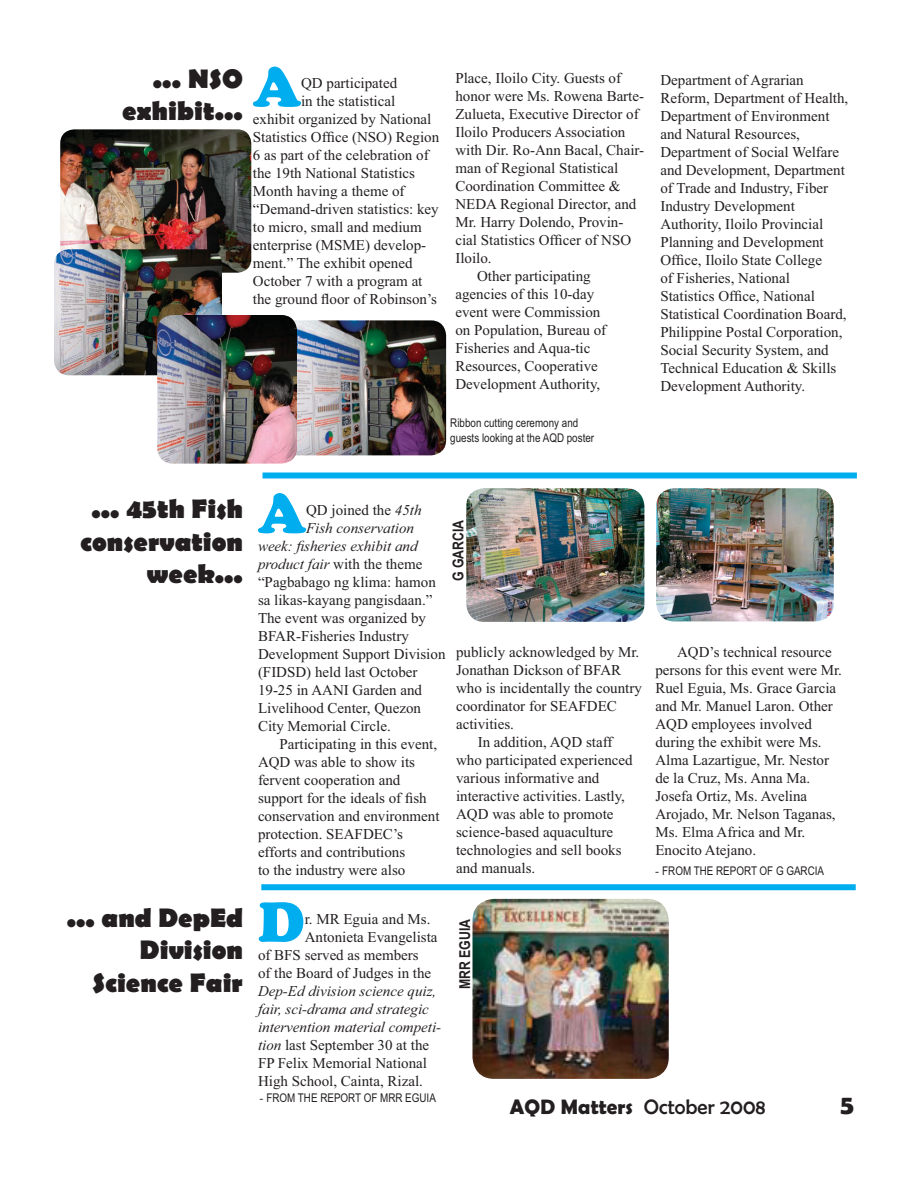
<style>
.page{position:relative;width:918px;height:1188px;background:#fff}
.page>*{position:absolute;margin:0;border:0;box-sizing:border-box;transform-origin:0 0}
.t1{font:900 58.2px "Cooper";color:#00aeef}
.t2{font:700 27px/32.4px "Berlin Sans FB";color:#231f20;text-align:right}
.t3{font:700 27px "Berlin Sans FB Demi";color:#231f20}
.t4{font:21px "Berlin Sans FB";letter-spacing:.005em;color:#231f20}
.t5{font:15px/18px "Times New Roman";color:#231f20}
.t6{font:italic 15px/18px "Times New Roman";color:#231f20}
.t7{font:700 15px "Arial Narrow";color:#231f20}
.t8{font:12px/15px "Arial Narrow";color:#231f20}
.s1{font-style:italic}
.s2{font-style:normal}
.s3{font-family:"Times New Roman"}
.s4{font-family:"Berlin Sans FB Demi";font-weight:700}
</style>
<div class="page">
<img style="left:656px;top:488px;width:178px;height:133px;border-radius:18px">
<div style="left:261px;top:884px;width:595px;height:6px;background:#00aeef"></div>
<img style="left:60px;top:129px;width:191px;height:144px;border-radius:14px">
<img style="left:472px;top:899px;width:197px;height:180px;border-radius:22px">
<div style="left:262px;top:472px;width:595px;height:6px;background:#00aeef"></div>
<img style="left:466px;top:488px;width:178px;height:134px;border-radius:18px">
<img style="left:54px;top:249px;width:168px;height:126px;border-radius:15px">
<img style="left:266px;top:320px;width:180px;height:135px;border-radius:15px">
<img style="left:157px;top:315px;width:140px;height:149px;border-radius:16px">
<h2 class="t2" style="left:122px;top:64px;width:122px">... NSO exhibit...</h2>
<h1 class="t1" style="left:253px;top:65px;width:50px">A</h1>
<p class="t5" style="left:301px;top:76px;width:98px">QD participated</p>
<p class="t5" style="left:301px;top:94px;width:96px">in the statistical</p>
<p class="t5" style="left:253px;top:112px;width:180px">exhibit organized by National</p>
<p class="t5" style="left:253px;top:130px;width:188px">Statistics Office (NSO) Region</p>
<p class="t5" style="left:253px;top:148px;width:177px">6 as part of the celebration of</p>
<p class="t5" style="left:253px;top:166px;width:164px">the 19th National Statistics</p>
<p class="t5" style="left:253px;top:184px;width:153px">Month having a theme of</p>
<p class="t5" style="left:253px;top:202px;width:187px">“Demand-driven statistics: key</p>
<p class="t5" style="left:253px;top:220px;width:170px">to micro, small and medium</p>
<p class="t5" style="left:253px;top:238px;width:175px">enterprise (MSME) develop-</p>
<p class="t5" style="left:253px;top:256px;width:161px">ment.” The exhibit opened</p>
<p class="t5" style="left:253px;top:274px;width:171px">October 7 with a program at</p>
<p class="t5" style="left:253px;top:292px;width:186px">the ground floor of Robinson’s</p>
<p class="t5" style="left:455px;top:71px;width:167px">Place, Iloilo City. Guests of</p>
<p class="t5" style="left:455px;top:89px;width:190px">honor were Ms. Rowena Barte-</p>
<p class="t5" style="left:455px;top:107px;width:185px">Zulueta, Executive Director of</p>
<p class="t5" style="left:455px;top:125px;width:171px">Iloilo Producers Association</p>
<p class="t5" style="left:455px;top:143px;width:190px">with Dir. Ro-Ann Bacal, Chair-</p>
<p class="t5" style="left:455px;top:161px;width:164px">man of Regional Statistical</p>
<p class="t5" style="left:455px;top:179px;width:167px">Coordination Committee &amp;</p>
<p class="t5" style="left:455px;top:197px;width:183px">NEDA Regional Director, and</p>
<p class="t5" style="left:455px;top:215px;width:169px">Mr. Harry Dolendo, Provin-</p>
<p class="t5" style="left:455px;top:233px;width:177px">cial Statistics Officer of NSO</p>
<p class="t5" style="left:455px;top:251px;width:38px">Iloilo.</p>
<p class="t5" style="left:477px;top:269px;width:115px">Other participating</p>
<p class="t5" style="left:455px;top:287px;width:140px">agencies of this 10-day</p>
<p class="t5" style="left:455px;top:305px;width:146px">event were Commission</p>
<p class="t5" style="left:455px;top:323px;width:152px">on Population, Bureau of</p>
<p class="t5" style="left:455px;top:341px;width:136px">Fisheries and Aqua-tic</p>
<p class="t5" style="left:455px;top:359px;width:144px">Resources, Cooperative</p>
<p class="t5" style="left:455px;top:377px;width:146px">Development Authority,</p>
<p class="t8" style="left:450px;top:417px;width:145px">Ribbon cutting ceremony and guests looking at the AQD poster</p>
<p class="t5" style="left:660px;top:72px;width:189px">Department of Agrarian<br>Reform, Department of Health,<br>Department of Environment and Natural Resources,<br>Department of Social Welfare and Development, Department of Trade and Industry, Fiber<br>Industry Development<br>Authority, Iloilo Provincial<br>Planning and Development<br>Office, Iloilo State College<br>of Fisheries, National<br>Statistics Office, National<br>Statistical Coordination Board,<br>Philippine Postal Corporation,<br>Social Security System, and<br>Technical Education &amp; Skills<br>Development Authority.</p>
<h2 class="t2" style="left:81px;top:494px;width:164px">... 45th Fish conservation week...</h2>
<h1 class="t1" style="left:258px;top:491px;width:50px">A</h1>
<p class="t5" style="left:306px;top:502px;width:117px">QD joined the <span class="s1">45th</span></p>
<p class="t7" style="left:449px;top:581px;width:63px;rotate:-90deg">G GARCIA</p>
<p class="t6" style="left:306px;top:520px;width:109px">Fish conservation</p>
<p class="t6" style="left:258px;top:538px;width:161px">week: fisheries exhibit and</p>
<p class="t5" style="left:258px;top:556px;width:166px"><span class="s1">product fair</span> with the theme</p>
<p class="t5" style="left:258px;top:574px;width:179px">“Pagbabago ng klima: hamon</p>
<p class="t5" style="left:258px;top:592px;width:176px">sa likas-kayang pangisdaan.”</p>
<p class="t5" style="left:258px;top:610px;width:169px">The event was organized by</p>
<p class="t5" style="left:258px;top:628px;width:152px">BFAR-Fisheries Industry</p>
<p class="t5" style="left:258px;top:646px;width:189px">Development Support Division</p>
<p class="t5" style="left:258px;top:664px;width:161px">(FIDSD) held last October</p>
<p class="t5" style="left:258px;top:682px;width:166px">19-25 in AANI Garden and</p>
<p class="t5" style="left:258px;top:700px;width:165px">Livelihood Center, Quezon</p>
<p class="t5" style="left:258px;top:718px;width:134px">City Memorial Circle.</p>
<p class="t5" style="left:280px;top:736px;width:159px">Participating in this event,</p>
<p class="t5" style="left:258px;top:754px;width:159px">AQD was able to show its</p>
<p class="t5" style="left:258px;top:772px;width:144px">fervent cooperation and</p>
<p class="t5" style="left:258px;top:790px;width:170px">support for the ideals of fish</p>
<p class="t5" style="left:258px;top:808px;width:183px">conservation and environment</p>
<p class="t5" style="left:258px;top:826px;width:147px">protection. SEAFDEC’s</p>
<p class="t5" style="left:258px;top:844px;width:149px">efforts and contributions</p>
<p class="t5" style="left:258px;top:862px;width:149px">to the industry were also</p>
<p class="t5" style="left:456px;top:644px;width:185px">publicly acknowledged by Mr.</p>
<p class="t5" style="left:456px;top:662px;width:167px">Jonathan Dickson of BFAR</p>
<p class="t5" style="left:456px;top:680px;width:187px">who is incidentally the country</p>
<p class="t5" style="left:456px;top:698px;width:162px">coordinator for SEAFDEC</p>
<p class="t5" style="left:456px;top:716px;width:59px">activities.</p>
<p class="t5" style="left:478px;top:734px;width:136px">In addition, AQD staff</p>
<p class="t5" style="left:456px;top:752px;width:178px">who participated experienced</p>
<p class="t5" style="left:456px;top:770px;width:145px">various informative and</p>
<p class="t5" style="left:456px;top:788px;width:170px">interactive activities. Lastly,</p>
<p class="t5" style="left:456px;top:806px;width:159px">AQD was able to promote</p>
<p class="t5" style="left:456px;top:824px;width:159px">science-based aquaculture</p>
<p class="t5" style="left:456px;top:842px;width:167px">technologies and sell books</p>
<p class="t5" style="left:456px;top:860px;width:81px">and manuals.</p>
<h2 class="t2" style="left:67px;top:903px;width:178px">... and DepEd<br>Division<br>Science Fair</h2>
<h1 class="t1" style="left:258px;top:900px;width:48px">D</h1>
<p class="t5" style="left:305px;top:911px;width:127px">r. MR Eguia and Ms.</p>
<p class="t5" style="left:305px;top:929px;width:134px">Antonieta Evangelista</p>
<p class="t5" style="left:258px;top:947px;width:162px">of BFS served as members</p>
<p class="t5" style="left:258px;top:965px;width:175px">of the Board of Judges in the</p>
<p class="t6" style="left:258px;top:983px;width:185px">Dep-Ed division science quiz, fair, sci-drama and strategic intervention material competi&shy;tion <span class="s2">last September 30 at the<br>FP Felix Memorial National<br>High School, Cainta, Rizal.</span></p>
<p class="t7" style="left:456px;top:989px;width:72px;rotate:-90deg">MRR EGUIA</p>
<p class="t5" style="left:655px;top:644px;width:188px;text-indent:22px">AQD’s technical resource persons for this event were Mr.<br>Ruel Eguia, Ms. Grace Garcia and Mr. Manuel Laron. Other<br>AQD employees involved during the exhibit were Ms.<br>Alma Lazartigue, Mr. Nestor de la Cruz, Ms. Anna Ma.<br>Josefa Ortiz, Ms. Avelina<br>Arojado, Mr. Nelson Taganas,<br>Ms. Elma Africa and Mr.<br>Enocito Atejano.</p>
<p class="t8" style="left:655px;top:864px;width:170px"><span class="s3">-</span> FROM THE REPORT OF G GARCIA</p>
<p class="t8" style="left:259px;top:1092px;width:178px"><span class="s3">-</span> FROM THE REPORT OF MRR EGUIA</p>
<h3 class="t4" style="left:510px;top:1099px;width:257px"><span class="s4">AQD Matters</span> October 2008</h3>
<h2 class="t3" style="left:841px;top:1095px;width:15px">5</h2>
</div>
